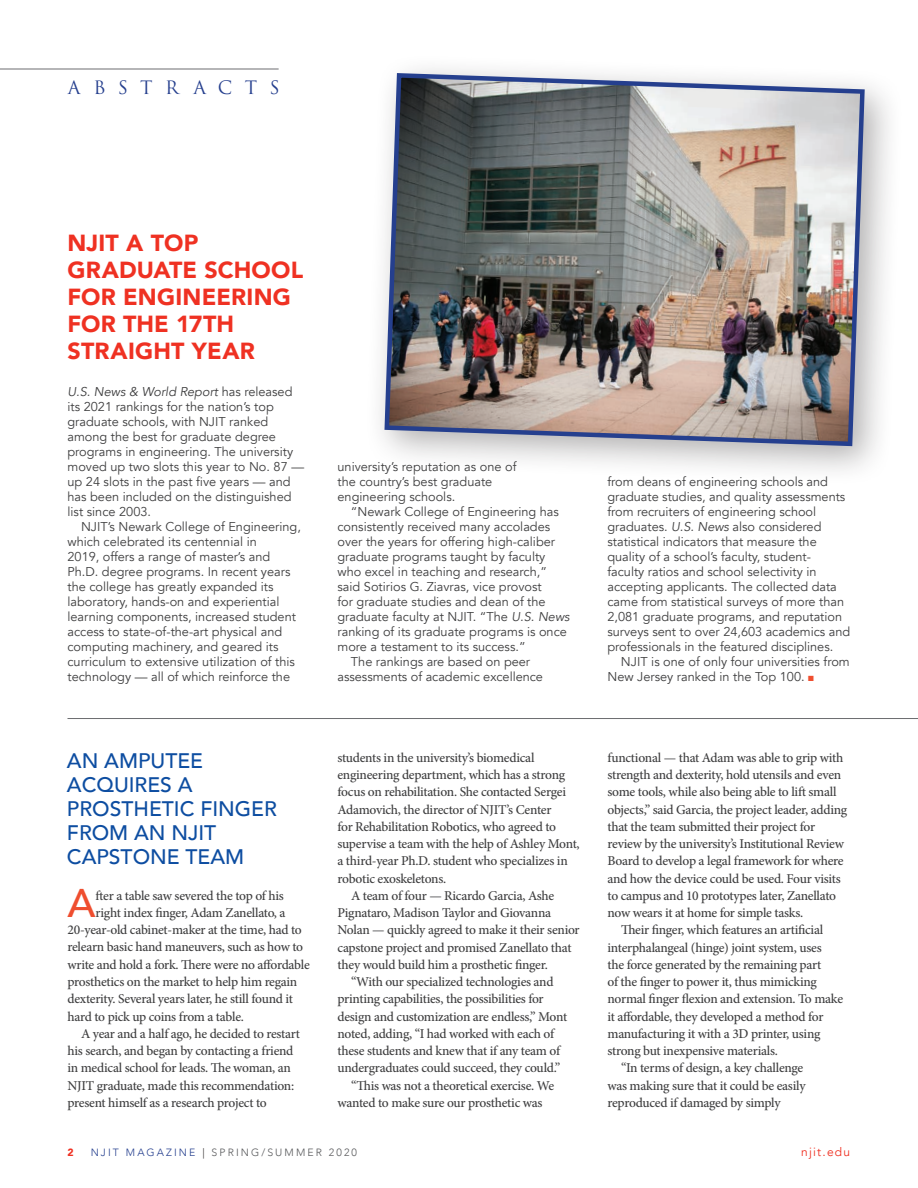
<style>
.page{position:relative;width:918px;height:1188px;background:#fff}
.page>*{position:absolute;margin:0;border:0;box-sizing:border-box;transform-origin:0 0}
.Pres_letter{font:500 39.9px "Avenir";color:#ef4e2f}
.t1{font:900 23.25px/27px "Avenir";letter-spacing:.01em;color:#ef3122}
.t2{font:500 21px/24px "Avenir";color:#0d4da1}
.t3{font:18px "Trajan Pro";letter-spacing:.685em;color:#253f8e}
.Pres_letter-2{font:500 13.5px/17.2px "Minion Pro";letter-spacing:-.02em;color:#3e3e3f}
.Pres_letter-3{font:12.75px/15px "Avenir";color:#3e3e3f}
.t4{font:12px "Avenir";letter-spacing:.1em;color:#ef3122}
.t5{font:300 10.5px "Avenir";letter-spacing:.2em;color:#57585a}
.t6{font:900 10.5px "Avenir";color:#ef3122}
.s1{font-style:italic}
.s2{color:#ef4e2f}
.s3{color:#253f8e}
.s4{color:#231f20}
</style>
<div class="page">
<hr style="left:0;top:69px;width:279px;height:1px;background:#6c6d70">
<div style="left:364px;top:53px;width:540px;height:433px;background:#231f20;opacity:.35"></div>
<img style="left:382px;top:71px;width:485px;height:378px">
<hr style="left:68px;top:718px;width:850px;height:1px;background:#6c6d70">
<p class="t3" style="left:68px;top:76px;width:213px">ABSTR ACTS</p>
<p class="t1" style="left:68px;top:229px;width:237px">NJIT A TOP<br>GRADUATE SCHOOL<br>FOR ENGINEERING<br>FOR THE 17TH<br>STRAIGHT YEAR</p>
<p class="Pres_letter-3" style="left:68px;top:384px;width:238px"><span class="s1">U.S. News &amp; World Report</span> has released its 2021 rankings for the nation’s top graduate schools, with NJIT ranked among the best for graduate degree programs in engineering. The university moved up two slots this year to No. 87 — up 24 slots in the past five years — and has been included on the distinguished list since 2003.</p>
<p class="Pres_letter-3" style="left:68px;top:519px;width:235px;text-indent:14px">NJIT’s Newark College of Engineering, which celebrated its centennial in<br>2019, offers a range of master’s and Ph.D. degree programs. In recent years the college has greatly expanded its laboratory, hands-on and experiential learning components, increased student access to state-of-the-art physical and computing machinery, and geared its curriculum to extensive utilization of this technology — all of which reinforce the</p>
<p class="t2" style="left:67px;top:747px;width:211px">AN AMPUTEE<br>ACQUIRES A<br>PROSTHETIC FINGER<br>FROM AN NJIT<br>CAPSTONE TEAM</p>
<p class="Pres_letter" style="left:68px;top:869px;width:30px">A</p>
<p class="Pres_letter-2" style="left:96px;top:887px;width:190px">fter a table saw severed the top of his</p>
<p class="Pres_letter-2" style="left:96px;top:904px;width:191px">right index finger, Adam Zanellato, a</p>
<p class="Pres_letter-2" style="left:68px;top:921px;width:236px">20-year-old cabinet-maker at the time, had to</p>
<p class="Pres_letter-2" style="left:68px;top:939px;width:237px">relearn basic hand maneuvers, such as how to</p>
<p class="Pres_letter-2" style="left:68px;top:956px;width:244px">write and hold a fork. There were no affordable</p>
<p class="Pres_letter-2" style="left:68px;top:973px;width:231px">prosthetics on the market to help him regain</p>
<p class="Pres_letter-2" style="left:68px;top:990px;width:227px">dexterity. Several years later, he still found it</p>
<p class="Pres_letter-2" style="left:68px;top:1008px;width:178px">hard to pick up coins from a table.</p>
<p class="Pres_letter-2" style="left:68px;top:1025px;width:234px;text-indent:14px">A year and a half ago, he decided to restart his search, and began by contacting a friend in medical school for leads. The woman, an NJIT graduate, made this recommendation: present himself as a research project to</p>
<p class="Pres_letter-3" style="left:337px;top:460px;width:180px">university’s reputation as one of the country’s best graduate engineering schools.</p>
<p class="Pres_letter-3" style="left:337px;top:505px;width:234px;text-indent:14px">“Newark College of Engineering has consistently received many accolades over the years for offering high-caliber graduate programs taught by faculty who excel in teaching and research,” said Sotirios G. Ziavras, vice provost<br>for graduate studies and dean of the graduate faculty at NJIT. “The <span class="s1">U.S. News </span>ranking of its graduate programs is once more a testament to its success.”</p>
<p class="Pres_letter-3" style="left:337px;top:655px;width:207px;text-align:center">The rankings are based on peer assessments of academic excellence</p>
<p class="Pres_letter-2" style="left:338px;top:749px;width:244px">students in the university’s biomedical engineering department, which has a strong focus on rehabilitation. She contacted Sergei Adamovich, the director of NJIT’s Center<br>for Rehabilitation Robotics, who agreed to supervise a team with the help of Ashley Mont, a third-year Ph.D. student who specializes in robotic exoskeletons.</p>
<p class="Pres_letter-2" style="left:338px;top:887px;width:244px;text-indent:14px">A team of four — Ricardo Garcia, Ashe Pignataro, Madison Taylor and Giovanna Nolan — quickly agreed to make it their senior capstone project and promised Zanellato that they would build him a prosthetic finger.</p>
<p class="Pres_letter-2" style="left:338px;top:973px;width:231px;text-indent:14px">“With our specialized technologies and printing capabilities, the possibilities for design and customization are endless,” Mont noted, adding, “I had worked with each of these students and knew that if any team of undergraduates could succeed, they could.”</p>
<p class="Pres_letter-2" style="left:338px;top:1077px;width:218px;text-indent:14px">“This was not a theoretical exercise. We wanted to make sure our prosthetic was</p>
<p class="Pres_letter-3" style="left:607px;top:474px;width:244px">from deans of engineering schools and graduate studies, and quality assessments from recruiters of engineering school graduates. <span class="s1">U.S. News</span> also considered statistical indicators that measure the quality of a school’s faculty, student&shy;faculty ratios and school selectivity in accepting applicants. The collected data came from statistical surveys of more than 2,081 graduate programs, and reputation surveys sent to over 24,603 academics and professionals in the featured disciplines.</p>
<p class="Pres_letter-3" style="left:607px;top:654px;width:244px;text-indent:14px">NJIT is one of only four universities from<br>New Jersey ranked in the Top 100. <span class="s2">■</span></p>
<p class="Pres_letter-2" style="left:608px;top:749px;width:241px">functional — that Adam was able to grip with strength and dexterity, hold utensils and even some tools, while also being able to lift small objects,” said Garcia, the project leader, adding that the team submitted their project for review by the university’s Institutional Review Board to develop a legal framework for where and how the device could be used. Four visits to campus and 10 prototypes later, Zanellato now wears it at home for simple tasks.</p>
<p class="Pres_letter-2" style="left:608px;top:922px;width:237px;text-indent:14px">Their finger, which features an artificial interphalangeal (hinge) joint system, uses<br>the force generated by the remaining part<br>of the finger to power it, thus mimicking normal finger flexion and extension. To make it affordable, they developed a method for manufacturing it with a 3D printer, using strong but inexpensive materials.</p>
<p class="Pres_letter-2" style="left:608px;top:1060px;width:200px;text-indent:14px">“In terms of design, a key challenge was making sure that it could be easily reproduced if damaged by simply</p>
<p class="t6" style="left:68px;top:1143px;width:8px">2</p>
<p class="t5" style="left:91px;top:1146px;width:268px"><span class="s3">NJIT MAGAZINE</span> <span class="s4">|</span> SPRING/SUMMER 2020</p>
<p class="t4" style="left:801px;top:1145px;width:50px">njit.edu</p>
</div>
